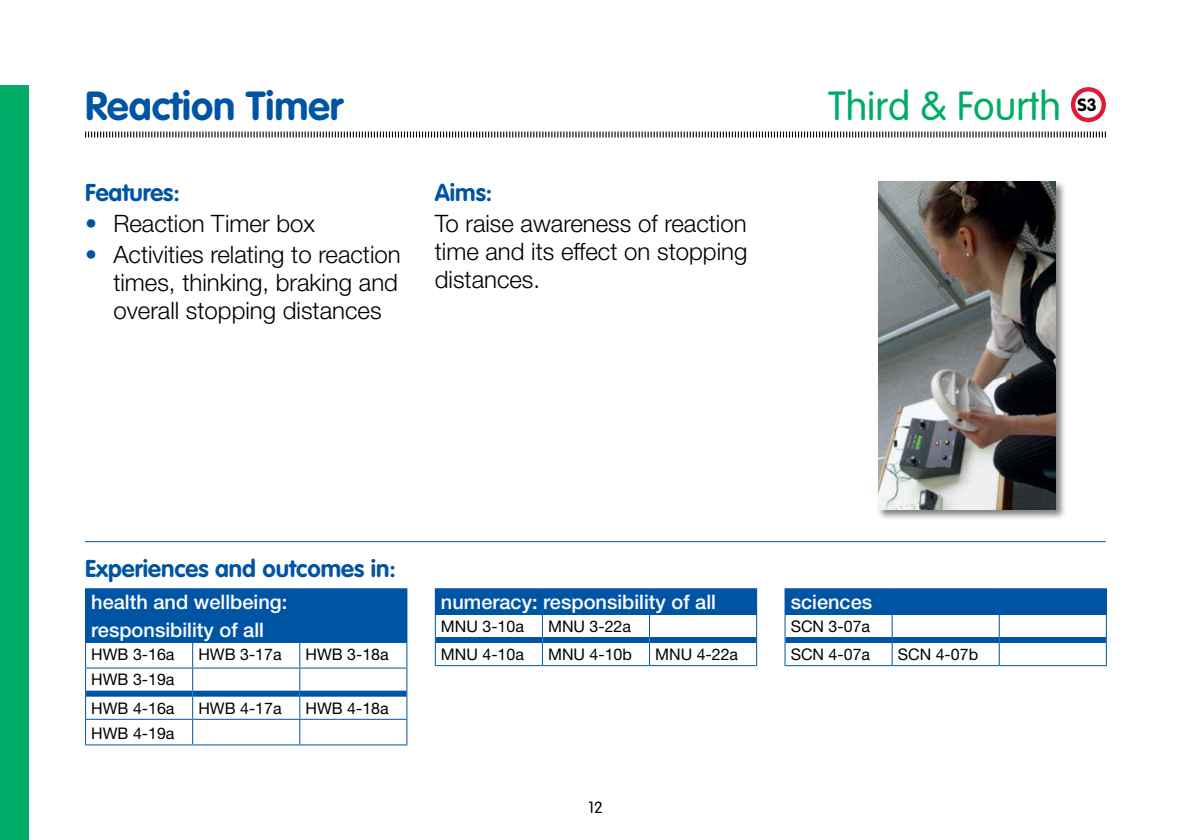
<style>
.page{position:relative;width:1191px;height:840px;background:#fff}
.page>*{position:absolute;margin:0;border:0;box-sizing:border-box;transform-origin:0 0}
.heading{font:700 40px "VAG Rounded Std";color:#0054a4}
.heading-2{font:300 40px "VAG Rounded Std";color:#00ad66}
.t1{font:300 24px/28px "Helvetica Neue LT Std";color:#000;text-align:justify}
.t2{font:700 24px "VAG Rounded Std";color:#0054a4}
.t3{font:500 20px/28px "Helvetica Neue LT Std";color:#fff}
.t4{font:700 17.6px "VAG Rounded Std";color:#000}
.Table_text{font:16px "Helvetica Neue LT Std";color:#000}
.t5{font:300 16px "VAG Rounded Std";color:#000}
.s1{color:#0054a4}
</style>
<div class="page">
<div style="left:0;top:85px;width:28px;height:754px;background:#00ad66"></div>
<svg style="left:85px;top:131px;width:1021px;height:7px"></svg>
<svg style="left:1073px;top:89px;width:30px;height:31px"></svg>
<div style="left:1071px;top:87px;width:35px;height:35px;border:4px solid #e31837;border-radius:50%"></div>
<div style="left:877px;top:179px;width:189px;height:341px;background:#000;opacity:.5"></div>
<img style="left:878px;top:181px;width:178px;height:328px">
<hr style="left:85px;top:541px;width:1021px;height:1px;background:#0054a4">
<div style="left:86px;top:588px;width:321px;height:54px;background:#0054a4"></div>
<hr style="left:85px;top:588px;width:108px;height:1px;background:#0054a4">
<hr style="left:85px;top:589px;width:1px;height:52px;background:#0054a4">
<hr style="left:85px;top:641px;width:108px;height:1px;background:#0054a4">
<svg style="left:192px;top:642px;width:1px;height:48px"></svg>
<svg style="left:299px;top:642px;width:1px;height:48px"></svg>
<hr style="left:85px;top:718px;width:108px;height:1px;background:#0054a4">
<svg style="left:85px;top:642px;width:1px;height:102px"></svg>
<hr style="left:193px;top:718px;width:107px;height:1px;background:#0054a4">
<svg style="left:192px;top:696px;width:1px;height:48px"></svg>
<hr style="left:300px;top:718px;width:107px;height:1px;background:#0054a4">
<svg style="left:299px;top:696px;width:1px;height:48px"></svg>
<svg style="left:406px;top:642px;width:1px;height:102px"></svg>
<hr style="left:85px;top:744px;width:108px;height:1px;background:#0054a4">
<hr style="left:193px;top:744px;width:107px;height:1px;background:#0054a4">
<hr style="left:300px;top:744px;width:107px;height:1px;background:#0054a4">
<div style="left:86px;top:690px;width:107px;height:6px;background:#0054a4"></div>
<div style="left:193px;top:690px;width:107px;height:6px;background:#0054a4"></div>
<div style="left:300px;top:690px;width:106px;height:6px;background:#0054a4"></div>
<hr style="left:85px;top:667px;width:108px;height:1px;background:#0054a4">
<hr style="left:193px;top:667px;width:107px;height:1px;background:#0054a4">
<hr style="left:300px;top:667px;width:107px;height:1px;background:#0054a4">
<div style="left:435px;top:588px;width:321px;height:26px;background:#0054a4"></div>
<hr style="left:649px;top:588px;width:108px;height:1px;background:#0054a4">
<svg style="left:542px;top:614px;width:1px;height:22px"></svg>
<svg style="left:649px;top:614px;width:1px;height:22px"></svg>
<svg style="left:435px;top:614px;width:1px;height:50px"></svg>
<svg style="left:542px;top:642px;width:1px;height:22px"></svg>
<svg style="left:649px;top:642px;width:1px;height:22px"></svg>
<svg style="left:756px;top:589px;width:1px;height:75px"></svg>
<hr style="left:435px;top:664px;width:107px;height:1px;background:#0054a4">
<hr style="left:542px;top:664px;width:107px;height:1px;background:#0054a4">
<hr style="left:649px;top:664px;width:108px;height:1px;background:#0054a4">
<div style="left:436px;top:636px;width:106px;height:6px;background:#0054a4"></div>
<div style="left:542px;top:636px;width:107px;height:6px;background:#0054a4"></div>
<div style="left:649px;top:636px;width:107px;height:6px;background:#0054a4"></div>
<div style="left:785px;top:588px;width:321px;height:26px;background:#0054a4"></div>
<hr style="left:784px;top:588px;width:108px;height:1px;background:#0054a4">
<svg style="left:891px;top:614px;width:1px;height:22px"></svg>
<svg style="left:998px;top:614px;width:1px;height:22px"></svg>
<svg style="left:784px;top:589px;width:1px;height:75px"></svg>
<svg style="left:891px;top:642px;width:1px;height:22px"></svg>
<svg style="left:998px;top:642px;width:1px;height:22px"></svg>
<svg style="left:1105px;top:614px;width:1px;height:50px"></svg>
<hr style="left:784px;top:664px;width:108px;height:1px;background:#0054a4">
<hr style="left:892px;top:664px;width:107px;height:1px;background:#0054a4">
<hr style="left:999px;top:664px;width:107px;height:1px;background:#0054a4">
<div style="left:785px;top:636px;width:107px;height:6px;background:#0054a4"></div>
<div style="left:892px;top:636px;width:107px;height:6px;background:#0054a4"></div>
<div style="left:999px;top:636px;width:106px;height:6px;background:#0054a4"></div>
<p class="heading" style="left:85px;top:82px;width:260px">Reaction Timer</p>
<p class="heading-2" style="left:828px;top:83px;width:234px">Third &amp; Fourth</p>
<p class="t4" style="left:1077px;top:95px;width:21px">S3</p>
<p class="t2" style="left:85px;top:179px;width:96px">Features:</p>
<p class="t1" style="left:85px;top:209px;width:231px"><span class="s1">•</span> Reaction Timer box</p>
<p class="t1" style="left:113px;top:240px;width:289px;text-indent:-28px"><span class="s1">•</span> Activities relating to reaction times, thinking, braking and overall stopping distances</p>
<p class="t2" style="left:435px;top:179px;width:59px">Aims:</p>
<p class="t1" style="left:435px;top:209px;width:314px">To raise awareness of reaction time and its effect on stopping distances.</p>
<p class="t2" style="left:85px;top:554px;width:312px">Experiences and outcomes in:</p>
<p class="t3" style="left:91px;top:587px;width:198px">health and wellbeing: responsibility of all</p>
<p class="Table_text" style="left:91px;top:644px;width:85px">HWB 3-16a</p>
<p class="Table_text" style="left:198px;top:644px;width:85px">HWB 3-17a</p>
<p class="Table_text" style="left:305px;top:644px;width:85px">HWB 3-18a</p>
<p class="Table_text" style="left:91px;top:669px;width:85px">HWB 3-19a</p>
<p class="Table_text" style="left:91px;top:698px;width:85px">HWB 4-16a</p>
<p class="Table_text" style="left:198px;top:698px;width:85px">HWB 4-17a</p>
<p class="Table_text" style="left:305px;top:698px;width:85px">HWB 4-18a</p>
<p class="Table_text" style="left:91px;top:723px;width:85px">HWB 4-19a</p>
<p class="t3" style="left:441px;top:587px;width:276px">numeracy: responsibility of all</p>
<p class="Table_text" style="left:441px;top:616px;width:84px">MNU 3-10a</p>
<p class="Table_text" style="left:548px;top:616px;width:84px">MNU 3-22a</p>
<p class="Table_text" style="left:441px;top:644px;width:84px">MNU 4-10a</p>
<p class="Table_text" style="left:548px;top:644px;width:85px">MNU 4-10b</p>
<p class="Table_text" style="left:655px;top:644px;width:84px">MNU 4-22a</p>
<p class="t5" style="left:588px;top:797px;width:16px">12</p>
<p class="t3" style="left:790px;top:587px;width:83px">sciences</p>
<p class="Table_text" style="left:790px;top:616px;width:81px">SCN 3-07a</p>
<p class="Table_text" style="left:790px;top:644px;width:81px">SCN 4-07a</p>
<p class="Table_text" style="left:897px;top:644px;width:82px">SCN 4-07b</p>
</div>
